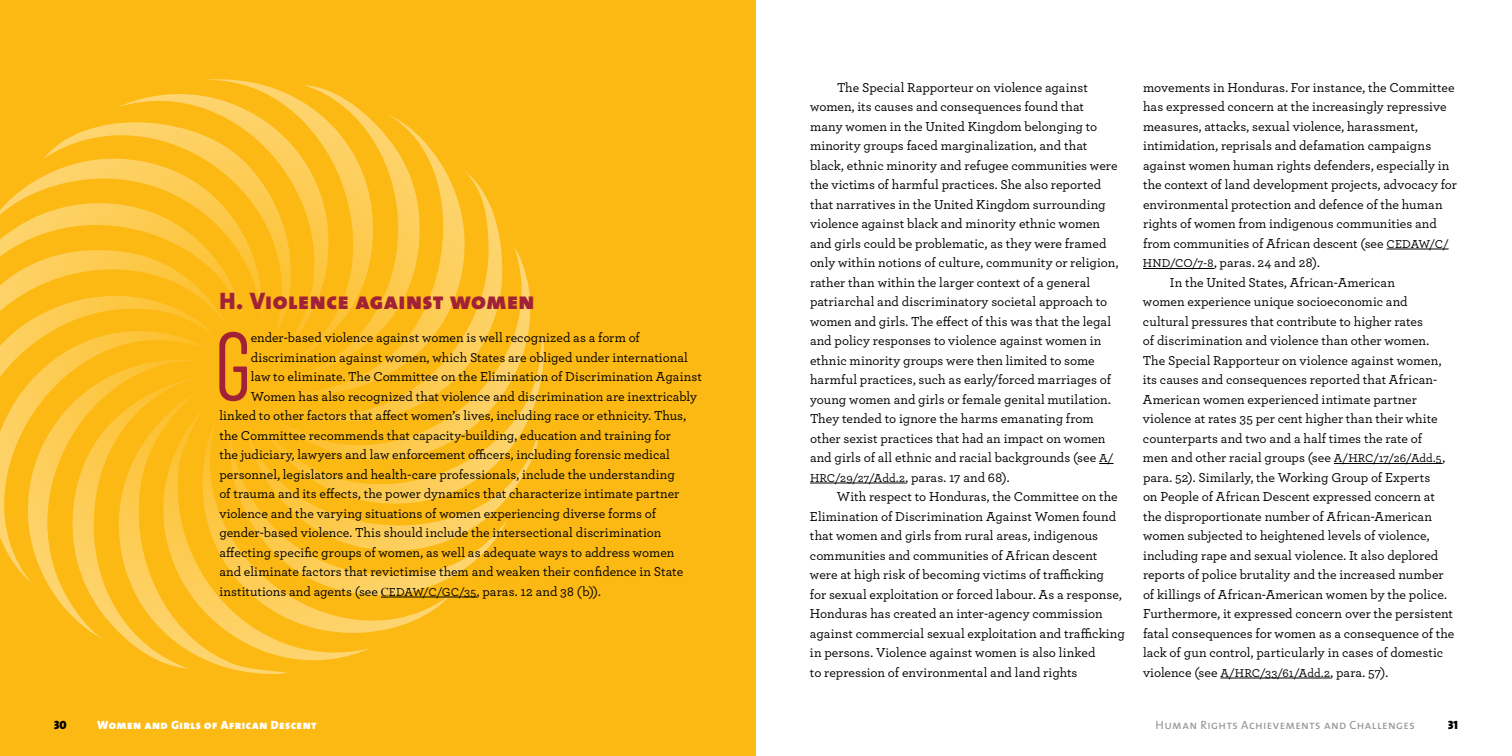
<style>
.page{position:relative;width:1512px;height:756px;background:#fff}
.page>*{position:absolute;margin:0;border:0;box-sizing:border-box;transform-origin:0 0}
.t1{font:300 91.5px "Kapra Neue";color:#a12236}
.t2{font:24px "The Sans Black Caps";letter-spacing:.02em;color:#a12236}
.t3{font:500 13.5px/19.5px "Archer";color:#000}
.t4{font:12px "The Sans Caps";letter-spacing:.035em;color:#939598}
.t5{font:12px "The Sans Black Caps";letter-spacing:.045em;color:#fff}
.t6{font:12px "The Sans Black Caps";color:#000}
.s1{font-family:"Times New Roman";font-weight:400;font-size:12px}
.s2{font-size:12px}
</style>
<div class="page">
<div style="left:0;top:0;width:756px;height:756px;background:#fdb913"></div>
<svg style="left:0;top:79px;width:544px;height:595px"></svg>
<hr style="left:389px;top:597px;width:88px;height:1px;background:#000">
<svg style="left:1099px;top:463px;width:15px;height:1px"></svg>
<hr style="left:810px;top:483px;width:96px;height:1px;background:#000">
<hr style="left:1387px;top:249px;width:62px;height:1px;background:#000">
<hr style="left:1143px;top:268px;width:71px;height:1px;background:#000">
<hr style="left:1334px;top:463px;width:108px;height:1px;background:#000">
<hr style="left:1220px;top:678px;width:111px;height:1px;background:#000">
<h2 class="t2" style="left:219px;top:281px;width:317px">H. Violence against women</h2>
<h1 class="t1" style="left:214px;top:313px;width:39px">G</h1>
<p class="t3" style="left:251px;top:327px;width:391px">ender-based violence against women is well recognized as a form of</p>
<p class="t3" style="left:251px;top:347px;width:439px">discrimination against women, which States are obliged under international</p>
<p class="t3" style="left:251px;top:366px;width:453px">law to eliminate. The Committee on the Elimination of Discrimination Against</p>
<p class="t3" style="left:251px;top:386px;width:448px">Women has also recognized that violence and discrimination are inextricably</p>
<p class="t3" style="left:219px;top:405px;width:468px">linked to other factors that affect women’s lives, including race or ethnicity. Thus,</p>
<p class="t3" style="left:219px;top:425px;width:453px">the Committee recommends that capacity-building, education and training for</p>
<p class="t3" style="left:219px;top:444px;width:452px">the judiciary, lawyers and law enforcement officers, including forensic medical</p>
<p class="t3" style="left:219px;top:464px;width:457px">personnel, legislators and health-care professionals, include the understanding</p>
<p class="t3" style="left:219px;top:483px;width:462px">of trauma and its effects, the power dynamics that characterize intimate partner</p>
<p class="t3" style="left:219px;top:503px;width:438px">violence and the varying situations of women experiencing diverse forms of</p>
<p class="t3" style="left:219px;top:522px;width:444px">gender-based violence. This should include the intersectional discrimination</p>
<p class="t3" style="left:219px;top:542px;width:457px">affecting specific groups of women, as well as adequate ways to address women</p>
<p class="t3" style="left:219px;top:561px;width:465px">and eliminate factors that revictimise them and weaken their confidence in State</p>
<p class="t3" style="left:219px;top:581px;width:383px">institutions and agents (see <span class="s1">C</span><span class="s2">EDAW/C/GC/35</span>, paras. 12 and 38 (b)).</p>
<p class="t3" style="left:810px;top:77px;width:310px;text-indent:27px">The Special Rapporteur on violence against women, its causes and consequences found that many women in the United Kingdom belonging to minority groups faced marginalization, and that black, ethnic minority and refugee communities were the victims of harmful practices. She also reported that narratives in the United Kingdom surrounding violence against black and minority ethnic women and girls could be problematic, as they were framed only within notions of culture, community or religion, rather than within the larger context of a general patriarchal and discriminatory societal approach to women and girls. The effect of this was that the legal and policy responses to violence against women in ethnic minority groups were then limited to some harmful practices, such as early/forced marriages of young women and girls or female genital mutilation.<br>They tended to ignore the harms emanating from other sexist practices that had an impact on women and girls of all ethnic and racial backgrounds (see <span class="s2">A/ HRC/29/27/Add.2</span>, paras. 17 and 68).</p>
<p class="t3" style="left:810px;top:486px;width:316px;text-indent:27px">With respect to Honduras, the Committee on the Elimination of Discrimination Against Women found that women and girls from rural areas, indigenous communities and communities of African descent were at high risk of becoming victims of trafficking<br>for sexual exploitation or forced labour. As a response, Honduras has created an inter-agency commission against commercial sexual exploitation and trafficking in persons. Violence against women is also linked<br>to repression of environmental and land rights</p>
<p class="t3" style="left:1143px;top:77px;width:313px">movements in Honduras. For instance, the Committee</p>
<p class="t3" style="left:1143px;top:96px;width:305px">has expressed concern at the increasingly repressive</p>
<p class="t3" style="left:1143px;top:116px;width:276px">measures, attacks, sexual violence, harassment,</p>
<p class="t3" style="left:1143px;top:135px;width:290px">intimidation, reprisals and defamation campaigns</p>
<p class="t3" style="left:1143px;top:155px;width:308px">against women human rights defenders, especially in</p>
<p class="t3" style="left:1143px;top:174px;width:316px">the context of land development projects, advocacy for</p>
<p class="t3" style="left:1143px;top:194px;width:301px">environmental protection and defence of the human</p>
<p class="t3" style="left:1143px;top:213px;width:295px">rights of women from indigenous communities and</p>
<p class="t3" style="left:1143px;top:233px;width:307px">from communities of African descent (see <span class="s2">CEDAW/C/</span></p>
<p class="t3" style="left:1143px;top:252px;width:178px"><span class="s2">HND/CO/7-8</span>, paras. 24 and 28).</p>
<p class="t3" style="left:1170px;top:272px;width:227px">In the United States, African-American</p>
<p class="t3" style="left:1143px;top:291px;width:266px">women experience unique socioeconomic and</p>
<p class="t3" style="left:1143px;top:311px;width:282px">cultural pressures that contribute to higher rates</p>
<p class="t3" style="left:1143px;top:330px;width:288px">of discrimination and violence than other women.</p>
<p class="t3" style="left:1143px;top:350px;width:300px">The Special Rapporteur on violence against women,</p>
<p class="t3" style="left:1143px;top:369px;width:296px">its causes and consequences reported that African-</p>
<p class="t3" style="left:1143px;top:389px;width:275px">American women experienced intimate partner</p>
<p class="t3" style="left:1143px;top:408px;width:296px">violence at rates 35 per cent higher than their white</p>
<p class="t3" style="left:1143px;top:428px;width:281px">counterparts and two and a half times the rate of</p>
<p class="t3" style="left:1143px;top:447px;width:304px">men and other racial groups (see <span class="s2">A/HRC/17/26/Add.5</span>,</p>
<p class="t3" style="left:1143px;top:467px;width:289px">para. 52). Similarly, the Working Group of Experts</p>
<p class="t3" style="left:1143px;top:486px;width:293px">on People of African Descent expressed concern at</p>
<p class="t3" style="left:1143px;top:506px;width:290px">the disproportionate number of African-American</p>
<p class="t3" style="left:1143px;top:525px;width:288px">women subjected to heightened levels of violence,</p>
<p class="t3" style="left:1143px;top:545px;width:297px">including rape and sexual violence. It also deplored</p>
<p class="t3" style="left:1143px;top:564px;width:302px">reports of police brutality and the increased number</p>
<p class="t3" style="left:1143px;top:584px;width:305px">of killings of African-American women by the police.</p>
<p class="t3" style="left:1143px;top:603px;width:312px">Furthermore, it expressed concern over the persistent</p>
<p class="t3" style="left:1143px;top:623px;width:313px">fatal consequences for women as a consequence of the</p>
<p class="t3" style="left:1143px;top:642px;width:302px">lack of gun control, particularly in cases of domestic</p>
<p class="t3" style="left:1143px;top:662px;width:247px">violence (see <span class="s2">A/HRC/33/61/Add.2</span>, para. 57).</p>
<p class="t6" style="left:54px;top:715px;width:14px">30</p>
<p class="t5" style="left:97px;top:715px;width:221px">Women and Girls of African Descent</p>
<p class="t4" style="left:1156px;top:715px;width:261px">Human Rights Achievements and Challenges</p>
<p class="t6" style="left:1448px;top:715px;width:11px">31</p>
</div>
